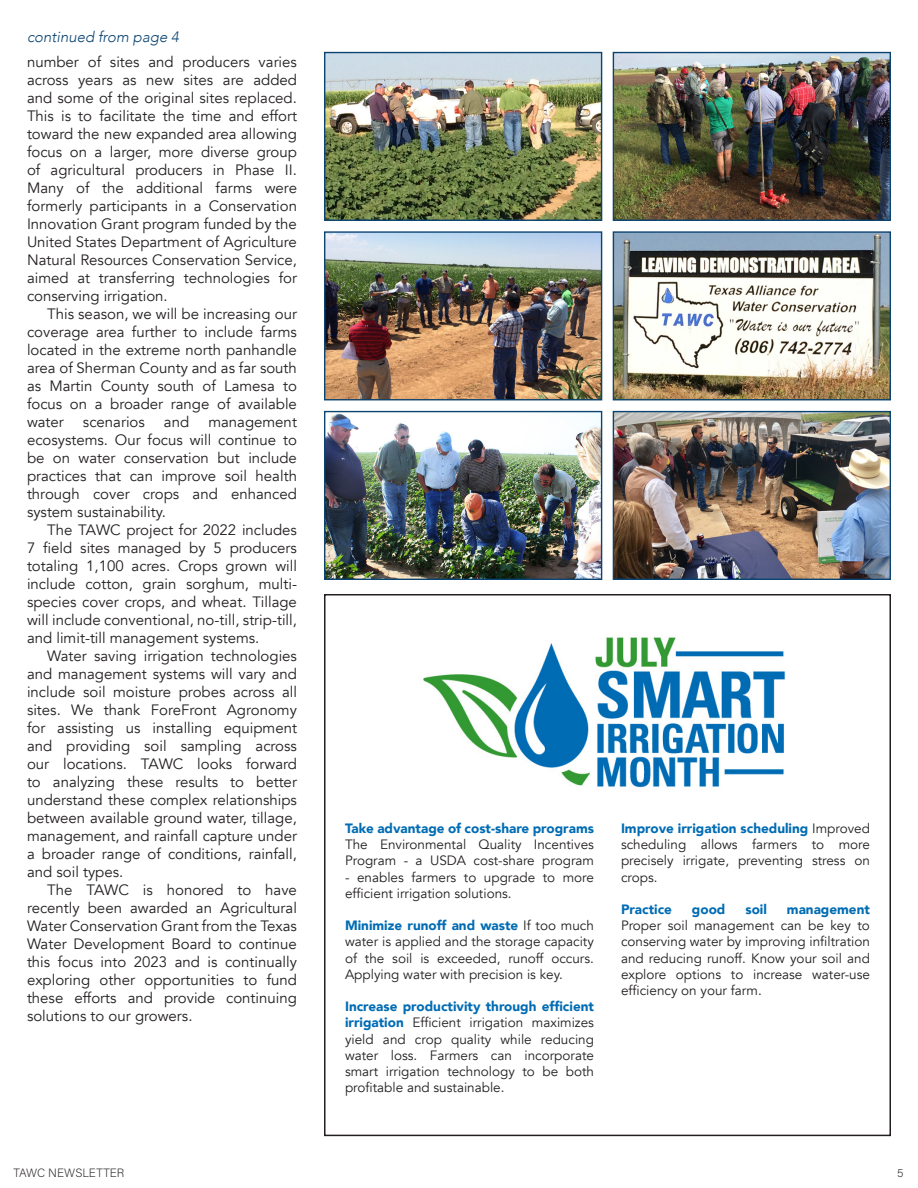
<style>
.page{position:relative;width:918px;height:1188px;background:#fff}
.page>*{position:absolute;margin:0;border:0;box-sizing:border-box;transform-origin:0 0}
.t1{font:15px/18px "Avenir";color:#231f20;text-align:justify}
.t2{font:italic 300 15px "Avenir";color:#0b4471}
.t3{font:13.5px/16.2px "Avenir";color:#231f20;text-align:justify}
.t4{font:900 13.5px "Avenir";color:#006cb4}
.t5{font:12px "Acumin Variable Concept";color:#231f20}
.s1{font-weight:900;color:#006cb4}
</style>
<div class="page">
<img style="left:423px;top:637px;width:363px;height:151px">
<img style="left:615px;top:54px;width:274px;height:165px">
<div style="left:613px;top:52px;width:278px;height:169px;border:1px solid #0b4471"></div>
<img style="left:326px;top:54px;width:274px;height:165px">
<div style="left:324px;top:52px;width:278px;height:169px;border:1px solid #0b4471"></div>
<img style="left:615px;top:233px;width:274px;height:165px">
<div style="left:613px;top:231px;width:278px;height:169px;border:1px solid #0b4471"></div>
<img style="left:326px;top:233px;width:274px;height:165px">
<div style="left:324px;top:231px;width:278px;height:169px;border:1px solid #0b4471"></div>
<img style="left:326px;top:413px;width:274px;height:165px">
<div style="left:324px;top:411px;width:278px;height:169px;border:1px solid #0b4471"></div>
<img style="left:615px;top:413px;width:274px;height:165px">
<div style="left:613px;top:411px;width:278px;height:169px;border:1px solid #0b4471"></div>
<div style="left:324px;top:594px;width:567px;height:542px;border:2px solid #231f20"></div>
<p class="t2" style="left:27px;top:28px;width:154px">continued from page 4</p>
<p class="t1" style="left:27px;top:53px;width:272px">number of sites and producers varies across years as new sites are added and some of the original sites replaced.<br>This is to facilitate the time and effort toward the new expanded area allowing focus on a larger, more diverse group of agricultural producers in Phase II.<br>Many of the additional farms were formerly participants in a Conservation Innovation Grant program funded by the United States Department of Agriculture Natural Resources Conservation Service, aimed at transferring technologies for conserving irrigation.</p>
<p class="t1" style="left:27px;top:305px;width:272px;text-indent:20px">This season, we will be increasing our coverage area further to include farms located in the extreme north panhandle area of Sherman County and as far south as Martin County south of Lamesa to focus on a broader range of available water</p>
<p class="t1" style="left:83px;top:413px;width:63px">scenarios</p>
<p class="t1" style="left:164px;top:413px;width:27px">and</p>
<p class="t1" style="left:27px;top:413px;width:272px;text-indent:181px">management ecosystems. Our focus will continue to be on water conservation but include practices that can improve soil health through cover crops and enhanced system sustainability.</p>
<p class="t1" style="left:27px;top:521px;width:272px;text-indent:20px">The TAWC project for 2022 includes 7 field sites managed by 5 producers totaling 1,100 acres. Crops grown will include cotton, grain sorghum, multi&shy;species cover crops, and wheat. Tillage will include conventional, no-till, strip-till, and limit-till management systems.</p>
<p class="t1" style="left:27px;top:647px;width:272px;text-indent:20px">Water saving irrigation technologies and management systems will vary and include soil moisture probes across all sites. We thank ForeFront Agronomy for assisting us installing equipment and providing soil sampling across our locations. TAWC looks forward to analyzing these results to better understand these complex relationships between available ground water, tillage, management, and rainfall capture under a broader range of conditions, rainfall, and soil types.</p>
<p class="t1" style="left:27px;top:881px;width:272px;text-indent:20px">The TAWC is honored to have recently been awarded an Agricultural Water Conservation Grant from the Texas Water Development Board to continue this focus into 2023 and is continually exploring other opportunities to fund these efforts and provide continuing solutions to our growers.</p>
<p class="t3" style="left:345px;top:820px;width:250px"><span class="s1">Take advantage of cost-share programs </span>The Environmental Quality Incentives Program - a USDA cost-share program</p>
<p class="t3" style="left:345px;top:869px;width:250px">- enables farmers to upgrade to more efficient irrigation solutions.</p>
<p class="t3" style="left:345px;top:918px;width:250px"><span class="s1">Minimize runoff and waste</span> If too much water is applied and the storage capacity of the soil is exceeded, runoff occurs.<br>Applying water with precision is key.</p>
<p class="t3" style="left:345px;top:999px;width:250px"><span class="s1">Increase productivity through efficient irrigation</span> Efficient irrigation maximizes yield and crop quality while reducing water loss. Farmers can incorporate smart irrigation technology to be both profitable and sustainable.</p>
<p class="t3" style="left:621px;top:820px;width:250px"><span class="s1">Improve irrigation scheduling</span> Improved scheduling allows farmers to more precisely irrigate, preventing stress on crops.</p>
<p class="t4" style="left:621px;top:898px;width:53px">Practice</p>
<p class="t4" style="left:692px;top:898px;width:35px">good</p>
<p class="t4" style="left:745px;top:898px;width:23px">soil</p>
<p class="t3" style="left:621px;top:901px;width:250px;text-indent:166px"><span class="s1">management </span>Proper soil management can be key to conserving water by improving infiltration and reducing runoff. Know your soil and explore options to increase water-use efficiency on your farm.</p>
<p class="t5" style="left:14px;top:1164px;width:112px">TAWC NEWSLETTER</p>
<p class="t5" style="left:897px;top:1164px;width:8px">5</p>
</div>
